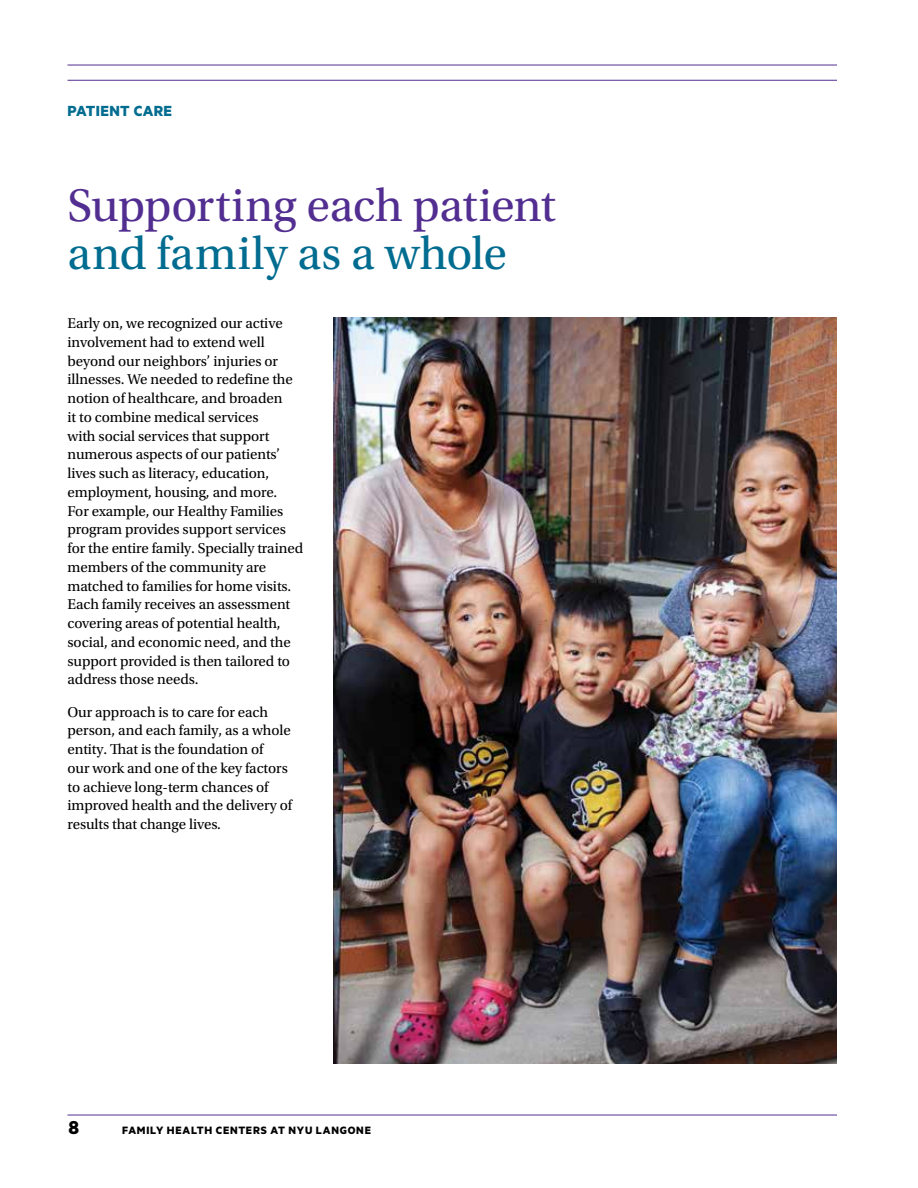
<style>
.page{position:relative;width:918px;height:1188px;background:#fff}
.page>*{position:absolute;margin:0;border:0;box-sizing:border-box;transform-origin:0 0}
.t1{font:48px "Utopia Std";letter-spacing:-.015em;color:#522e91}
.t2{font:48px "Utopia Std";letter-spacing:.005em;color:#006c90}
.t3{font:700 21px "Metric";color:#000}
.t4{font:700 16.5px "Metric";letter-spacing:.02em;color:#006c90}
.t5{font:15px/18.8px "Utopia Std";letter-spacing:-.005em;color:#000}
.t6{font:700 12px "Metric";letter-spacing:.065em;color:#000}
</style>
<div class="page">
<hr style="left:68px;top:1115px;width:769px;height:1px;background:#522e91">
<hr style="left:68px;top:80px;width:769px;height:1px;background:#522e91">
<hr style="left:68px;top:65px;width:769px;height:1px;background:#522e91">
<img style="left:333px;top:317px;width:504px;height:746px">
<p class="t4" style="left:68px;top:101px;width:106px">PATIENT CARE</p>
<h1 class="t1" style="left:68px;top:179px;width:490px">Supporting each patient</h1>
<h1 class="t2" style="left:68px;top:227px;width:441px">and family as a whole</h1>
<p class="t5" style="left:68px;top:314px;width:237px">Early on, we recognized our active involvement had to extend well beyond our neighbors’ injuries or illnesses. We needed to redefine the notion of healthcare, and broaden<br>it to combine medical services<br>with social services that support numerous aspects of our patients’ lives such as literacy, education, employment, housing, and more.<br>For example, our Healthy Families program provides support services for the entire family. Specially trained members of the community are matched to families for home visits.<br>Each family receives an assessment covering areas of potential health, social, and economic need, and the support provided is then tailored to address those needs.</p>
<p class="t5" style="left:68px;top:703px;width:226px">Our approach is to care for each person, and each family, as a whole entity. That is the foundation of<br>our work and one of the key factors to achieve long-term chances of improved health and the delivery of results that change lives.</p>
<h2 class="t3" style="left:68px;top:1115px;width:12px">8</h2>
<p class="t6" style="left:122px;top:1123px;width:250px">FAMILY HEALTH CENTERS AT NYU LANGONE</p>
</div>
